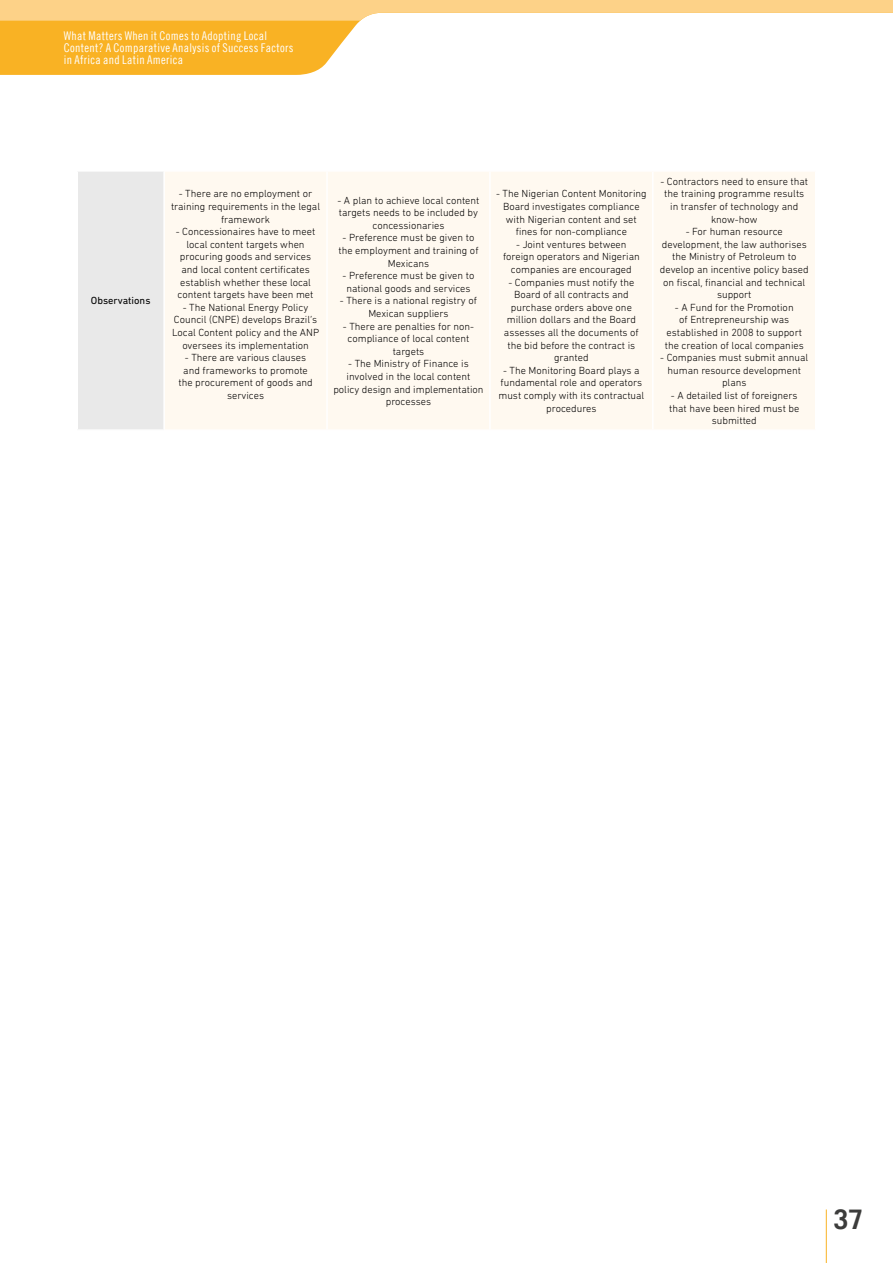
<style>
.page{position:relative;width:893px;height:1263px;background:#fff}
.page>*{position:absolute;margin:0;border:0;box-sizing:border-box;transform-origin:0 0}
.t1{font:700 27px "Trade Gothic";color:#3c3c3b}
.t2{font:12px/12px "Trade Gothic LT Cond Eighteen";letter-spacing:.025em;color:#fff}
.t3{font:300 10.5px/12.6px "DIN Next Rounded LT Pro";color:#000;text-align:center}
.t4{font:10.5px "DIN Next Rounded LT Pro";color:#000}
</style>
<div class="page">
<hr style="left:826px;top:1209px;width:1px;height:54px;background:#f9b224">
<svg style="left:0;top:21px;width:360px;height:54px;background:#f9b631"></svg>
<svg style="left:0;top:0;width:893px;height:21px"></svg>
<div style="left:77px;top:171px;width:87px;height:259px;background:#e9e9e9"></div>
<div style="left:165px;top:172px;width:650px;height:257px;background:#fff9f0"></div>
<hr style="left:77px;top:172px;width:1px;height:257px;background:#fff">
<hr style="left:77px;top:170px;width:87px;height:2px;background:#fff">
<hr style="left:77px;top:429px;width:87px;height:2px;background:#fff">
<hr style="left:163px;top:172px;width:2px;height:257px;background:#fff">
<hr style="left:326px;top:172px;width:2px;height:257px;background:#fff">
<hr style="left:489px;top:172px;width:2px;height:257px;background:#fff">
<hr style="left:652px;top:172px;width:2px;height:257px;background:#fff">
<p class="t2" style="left:64px;top:30px;width:231px">What Matters When it Comes to Adopting Local<br>Content? A Comparative Analysis of Success Factors in Africa and Latin America</p>
<p class="t4" style="left:91px;top:295px;width:61px">Observations</p>
<p class="t3" style="left:171px;top:187px;width:151px">- There are no employment or training requirements in the legal framework</p>
<p class="t3" style="left:176px;top:225px;width:141px">- Concessionaires have to meet local content targets when procuring goods and services and local content certificates establish whether these local content targets have been met</p>
<p class="t3" style="left:172px;top:301px;width:149px">- The National Energy Policy<br>Council (CNPE) develops Brazil’s<br>Local Content policy and the ANP oversees its implementation</p>
<p class="t3" style="left:178px;top:351px;width:136px">- There are various clauses and frameworks to promote the procurement of goods and services</p>
<p class="t3" style="left:337px;top:194px;width:144px">- A plan to achieve local content targets needs to be included by concessionaries</p>
<p class="t3" style="left:338px;top:231px;width:142px">- Preference must be given to the employment and training of<br>Mexicans</p>
<p class="t3" style="left:343px;top:269px;width:133px">- Preference must be given to national goods and services</p>
<p class="t3" style="left:340px;top:294px;width:139px">- There is a national registry of<br>Mexican suppliers</p>
<p class="t3" style="left:343px;top:320px;width:133px">- There are penalties for non&shy;compliance of local content targets</p>
<p class="t3" style="left:333px;top:357px;width:152px">- The Ministry of Finance is involved in the local content policy design and implementation processes</p>
<p class="t3" style="left:496px;top:187px;width:152px">- The Nigerian Content Monitoring<br>Board investigates compliance with Nigerian content and set fines for non-compliance</p>
<p class="t3" style="left:503px;top:238px;width:138px">- Joint ventures between foreign operators and Nigerian companies are encouraged</p>
<p class="t3" style="left:504px;top:276px;width:136px">- Companies must notify the<br>Board of all contracts and purchase orders above one million dollars and the Board assesses all the documents of the bid before the contract is granted</p>
<p class="t3" style="left:498px;top:364px;width:147px">- The Monitoring Board plays a fundamental role and operators must comply with its contractual procedures</p>
<p class="t3" style="left:660px;top:175px;width:149px">- Contractors need to ensure that the training programme results in transfer of technology and know-how</p>
<p class="t3" style="left:660px;top:225px;width:150px">- For human resource development, the law authorises the Ministry of Petroleum to develop an incentive policy based on fiscal, financial and technical support</p>
<p class="t3" style="left:665px;top:301px;width:141px">- A Fund for the Promotion<br>of Entrepreneurship was established in 2008 to support the creation of local companies</p>
<p class="t3" style="left:660px;top:351px;width:150px">- Companies must submit annual human resource development plans</p>
<p class="t3" style="left:669px;top:389px;width:132px">- A detailed list of foreigners that have been hired must be submitted</p>
<h1 class="t1" style="left:833px;top:1203px;width:31px">37</h1>
</div>
